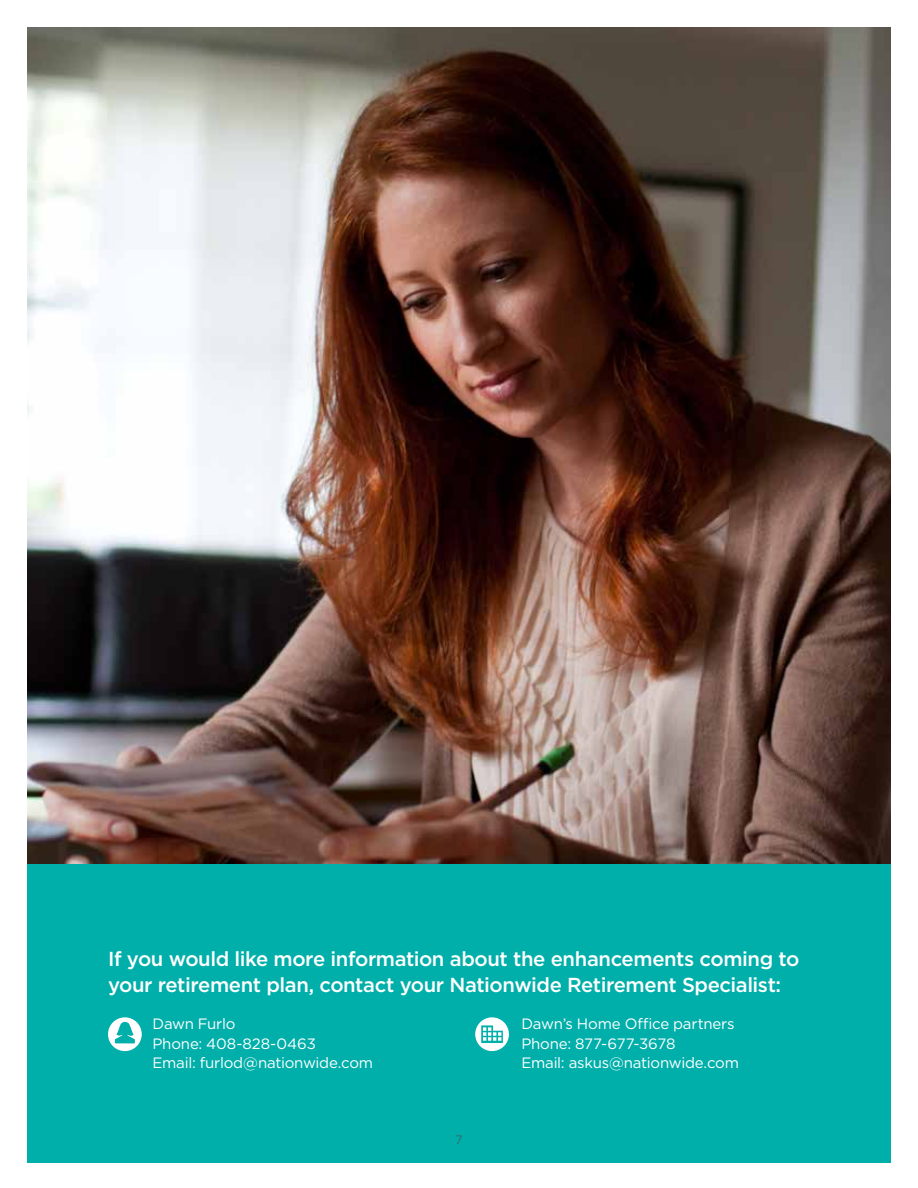
<style>
.page{position:relative;width:918px;height:1188px;background:#fff}
.page>*{position:absolute;margin:0;border:0;box-sizing:border-box;transform-origin:0 0}
.t1{font:500 20.25px/25.5px "Gotham";letter-spacing:-.02em;color:#fff}
.t2{font:15px/19.5px "Gotham";letter-spacing:-.015em;color:#fff}
.t3{font:300 12px "Gotham";color:#4d4d4f}
</style>
<div class="page">
<div style="left:27px;top:864px;width:864px;height:299px;background:#00afaa"></div>
<img style="left:27px;top:27px;width:864px;height:837px">
<div style="left:108px;top:1017px;width:34px;height:34px;background:#fff;border-radius:50%"></div>
<svg style="left:115px;top:1022px;width:20px;height:21px"></svg>
<div style="left:475px;top:1017px;width:34px;height:34px;background:#fff;border-radius:50%"></div>
<svg style="left:481px;top:1025px;width:22px;height:18px"></svg>
<h1 class="t1" style="left:108px;top:946px;width:693px">If you would like more information about the enhancements coming to your retirement plan, contact your Nationwide Retirement Specialist:</h1>
<p class="t2" style="left:521px;top:1014px;width:219px">Dawn’s Home Office partners<br>Phone: 877-677-3678<br>Email: askus@nationwide.com</p>
<p class="t2" style="left:153px;top:1014px;width:222px">Dawn Furlo<br>Phone: 408-828-0463<br>Email: furlod@nationwide.com</p>
<p class="t3" style="left:455px;top:1132px;width:9px">7</p>
</div>
